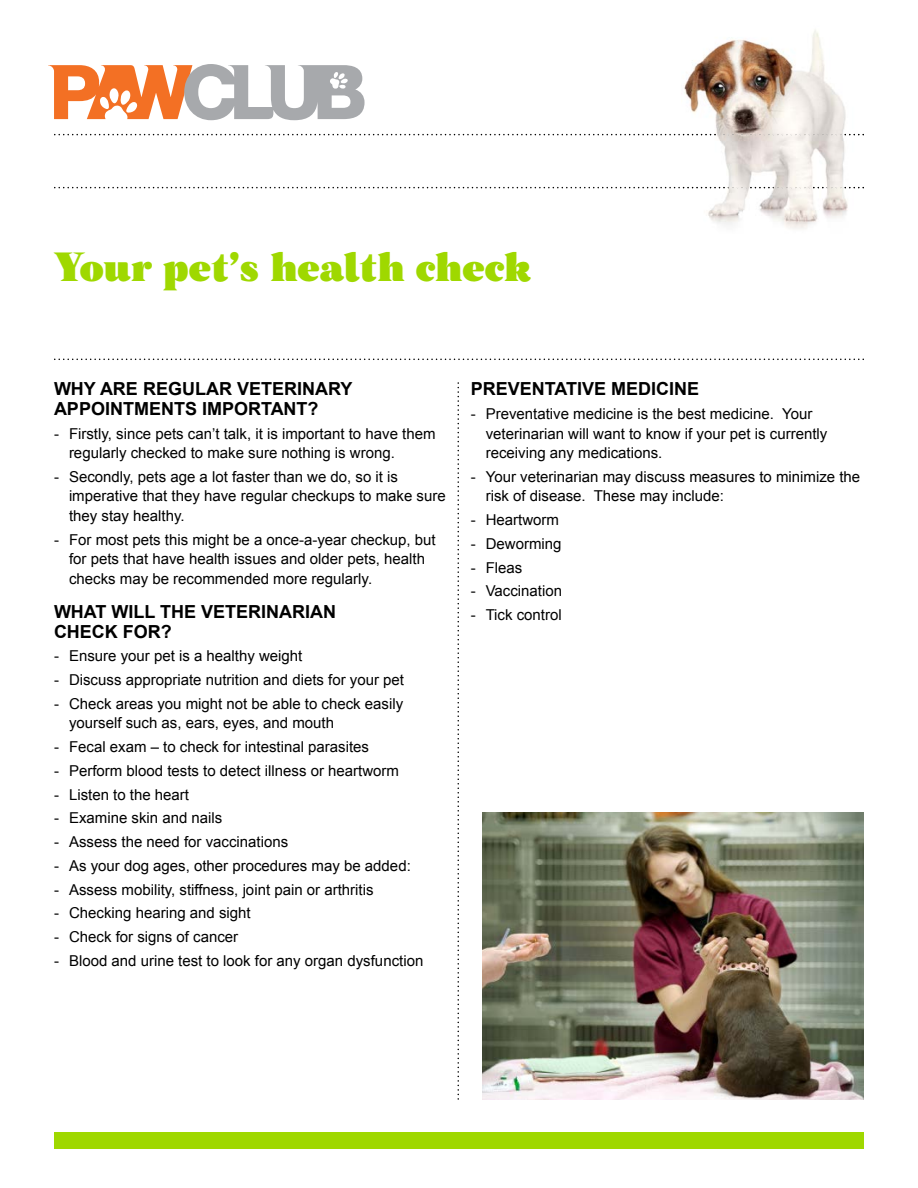
<style>
.page{position:relative;width:918px;height:1188px;background:#fff}
.page>*{position:absolute;margin:0;border:0;box-sizing:border-box;transform-origin:0 0}
.t1{font:37.5px "Branca Poster One";color:#9fd800}
.t2{font:700 18px/19.5px "Arial";color:#000}
.t3{font:15px/19.5px "Arial";color:#000}
</style>
<div class="page">
<svg style="left:48px;top:64px;width:317px;height:56px"></svg>
<div style="left:54px;top:1132px;width:810px;height:17px;background:#9fd800"></div>
<svg style="left:54px;top:359px;width:810px;height:1px"></svg>
<svg style="left:458px;top:382px;width:1px;height:718px"></svg>
<img style="left:482px;top:812px;width:382px;height:288px">
<img style="left:683px;top:30px;width:181px;height:199px">
<svg style="left:54px;top:187px;width:810px;height:1px"></svg>
<svg style="left:54px;top:134px;width:810px;height:1px"></svg>
<h1 class="t1" style="left:54px;top:240px;width:479px">Your pet’s health check</h1>
<p class="t2" style="left:54px;top:380px;width:300px">WHY ARE REGULAR VETERINARY<br>APPOINTMENTS IMPORTANT?</p>
<p class="t3" style="left:69px;top:424px;width:368px;text-indent:-15px">- Firstly, since pets can’t talk, it is important to have them regularly checked to make sure nothing is wrong.</p>
<p class="t3" style="left:69px;top:467px;width:378px;text-indent:-15px">- Secondly, pets age a lot faster than we do, so it is imperative that they have regular checkups to make sure they stay healthy.</p>
<p class="t3" style="left:69px;top:530px;width:368px;text-indent:-15px">- For most pets this might be a once-a-year checkup, but for pets that have health issues and older pets, health checks may be recommended more regularly.</p>
<p class="t2" style="left:54px;top:603px;width:284px">WHAT WILL THE VETERINARIAN<br>CHECK FOR?</p>
<p class="t3" style="left:54px;top:647px;width:250px">- Ensure your pet is a healthy weight</p>
<p class="t3" style="left:54px;top:670px;width:352px">- Discuss appropriate nutrition and diets for your pet</p>
<p class="t3" style="left:69px;top:694px;width:336px;text-indent:-15px">- Check areas you might not be able to check easily yourself such as, ears, eyes, and mouth</p>
<p class="t3" style="left:54px;top:737px;width:317px">- Fecal exam – to check for intestinal parasites</p>
<p class="t3" style="left:54px;top:761px;width:347px">- Perform blood tests to detect illness or heartworm</p>
<p class="t3" style="left:54px;top:785px;width:137px">- Listen to the heart</p>
<p class="t3" style="left:54px;top:809px;width:170px">- Examine skin and nails</p>
<p class="t3" style="left:54px;top:832px;width:236px">- Assess the need for vaccinations</p>
<p class="t3" style="left:54px;top:856px;width:358px">- As your dog ages, other procedures may be added:</p>
<p class="t3" style="left:54px;top:880px;width:321px">- Assess mobility, stiffness, joint pain or arthritis</p>
<p class="t3" style="left:54px;top:904px;width:198px">- Checking hearing and sight</p>
<p class="t3" style="left:54px;top:927px;width:186px">- Check for signs of cancer</p>
<p class="t3" style="left:54px;top:951px;width:371px">- Blood and urine test to look for any organ dysfunction</p>
<p class="t2" style="left:471px;top:380px;width:230px">PREVENTATIVE MEDICINE</p>
<p class="t3" style="left:486px;top:404px;width:343px;text-indent:-15px">- Preventative medicine is the best medicine. Your veterinarian will want to know if your pet is currently receiving any medications.</p>
<p class="t3" style="left:486px;top:467px;width:376px;text-indent:-15px">- Your veterinarian may discuss measures to minimize the risk of disease. These may include:</p>
<p class="t3" style="left:471px;top:510px;width:90px">- Heartworm</p>
<p class="t3" style="left:471px;top:534px;width:92px">- Deworming</p>
<p class="t3" style="left:471px;top:558px;width:53px">- Fleas</p>
<p class="t3" style="left:471px;top:582px;width:93px">- Vaccination</p>
<p class="t3" style="left:471px;top:605px;width:93px">- Tick control</p>
</div>
